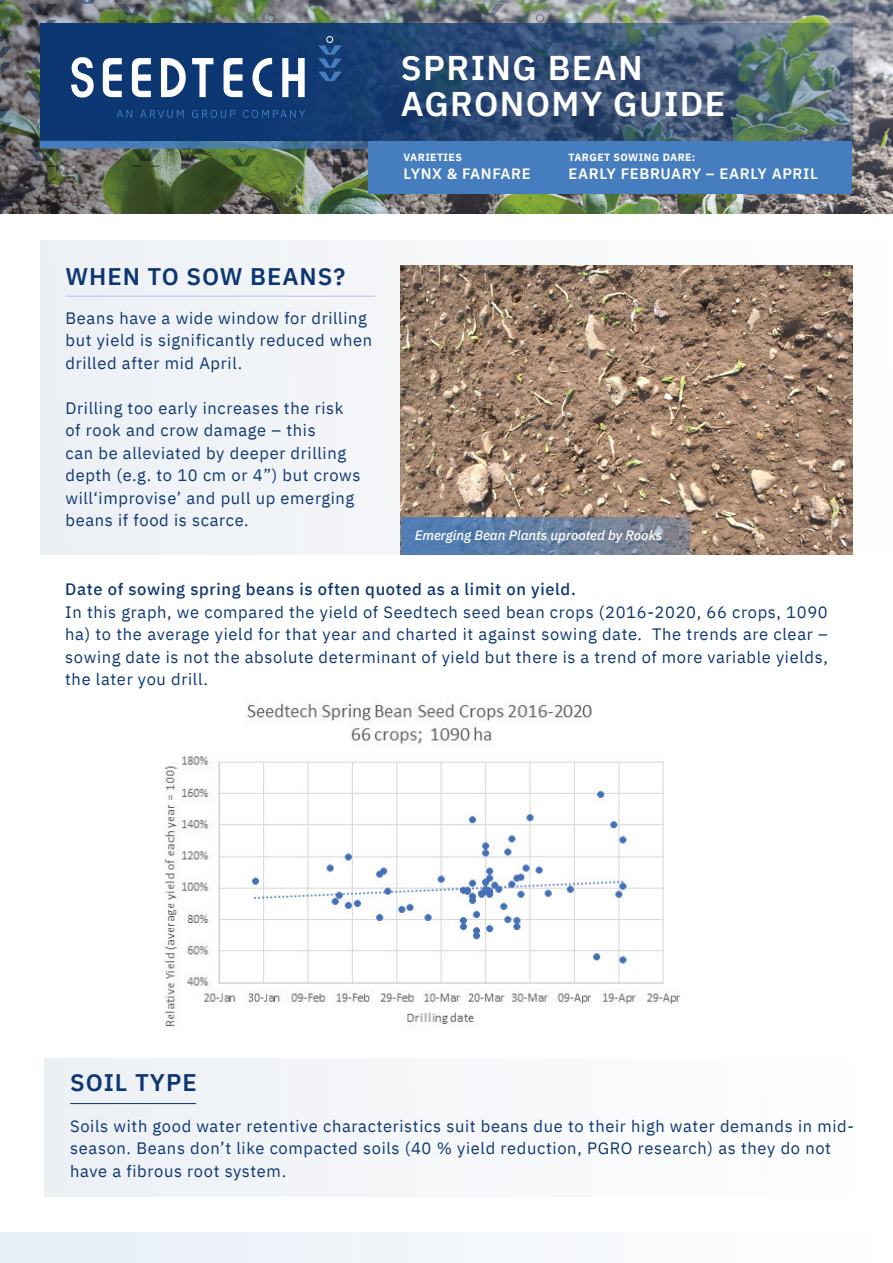
<style>
.page{position:relative;width:893px;height:1263px;background:#fff}
.page>*{position:absolute;margin:0;border:0;box-sizing:border-box;transform-origin:0 0}
.t1{font:600 34.2px/36.5px "IBM Plex Sans";letter-spacing:.04em;color:#fff}
.t2{font:600 24px "IBM Plex Sans";letter-spacing:.04em;color:#0d3773}
.t3{font:16.5px/22.5px "IBM Plex Sans";letter-spacing:.04em;color:#0d3773}
.t4{font:500 16.5px "IBM Plex Sans";letter-spacing:.04em;color:#0d3773}
.t5{font:600 15px "IBM Plex Sans";letter-spacing:.04em;color:#fff}
.t6{font:italic 500 13.5px "IBM Plex Sans";color:#fff}
.t7{font:700 10.5px "IBM Plex Sans";letter-spacing:.04em;color:#fff}
</style>
<div class="page">
<img style="left:0;top:0;width:893px;height:213px">
<svg style="left:0;top:0;width:12px;height:4px"></svg>
<svg style="left:0;top:19px;width:12px;height:54px"></svg>
<svg style="left:0;top:95px;width:12px;height:54px"></svg>
<div style="left:0;top:1232px;width:893px;height:31px;background:#f3f6fa"></div>
<div style="left:40px;top:240px;width:852px;height:315px;background:linear-gradient(to right,#ecf0f4,#fefdfd)"></div>
<hr style="left:65px;top:296px;width:310px;height:1px;background:#bbc1d9">
<div style="left:368px;top:141px;width:484px;height:52px;background:#457dbf"></div>
<img style="left:28px;top:0;width:824px;height:167px">
<div style="left:326px;top:36px;width:7px;height:7px;border:1px solid #fff;border-radius:50%"></div>
<img style="left:401px;top:266px;width:451px;height:289px">
<svg style="left:401px;top:518px;width:289px;height:37px"></svg>
<div style="left:45px;top:1058px;width:808px;height:139px;background:#f5f7f9"></div>
<img style="left:164px;top:699px;width:517px;height:329px">
<h1 class="t1" style="left:401px;top:47px;width:326px">SPRING BEAN<br>AGRONOMY GUIDE</h1>
<p class="t7" style="left:404px;top:149px;width:60px">VARIETIES</p>
<p class="t5" style="left:404px;top:162px;width:129px">LYNX &amp; FANFARE</p>
<p class="t7" style="left:568px;top:149px;width:128px">TARGET SOWING DARE:</p>
<p class="t5" style="left:568px;top:162px;width:251px">EARLY FEBRUARY – EARLY APRIL</p>
<h2 class="t2" style="left:65px;top:257px;width:281px">WHEN TO SOW BEANS?</h2>
<p class="t3" style="left:65px;top:305px;width:308px">Beans have a wide window for drilling but yield is significantly reduced when drilled after mid April.</p>
<p class="t3" style="left:65px;top:395px;width:297px">Drilling too early increases the risk of rook and crow damage – this<br>can be alleviated by deeper drilling depth (e.g. to 10 cm or 4”) but crows will‘improvise’ and pull up emerging beans if food is scarce.</p>
<p class="t6" style="left:415px;top:524px;width:249px">Emerging Bean Plants uprooted by Rooks</p>
<p class="t4" style="left:65px;top:576px;width:512px">Date of sowing spring beans is often quoted as a limit on yield.</p>
<p class="t3" style="left:65px;top:599px;width:764px;text-align:justify">In this graph, we compared the yield of Seedtech seed bean crops (2016-2020, 66 crops, 1090 ha) to the average yield for that year and charted it against sowing date. The trends are clear – sowing date is not the absolute determinant of yield but there is a trend of more variable yields, the later you drill.</p>
<h2 class="t2" style="left:70px;top:1064px;width:128px">SOIL TYPE</h2>
<p class="t3" style="left:70px;top:1113px;width:785px">Soils with good water retentive characteristics suit beans due to their high water demands in mid&shy;season. Beans don’t like compacted soils (40 % yield reduction, PGRO research) as they do not have a fibrous root system.</p>
</div>
